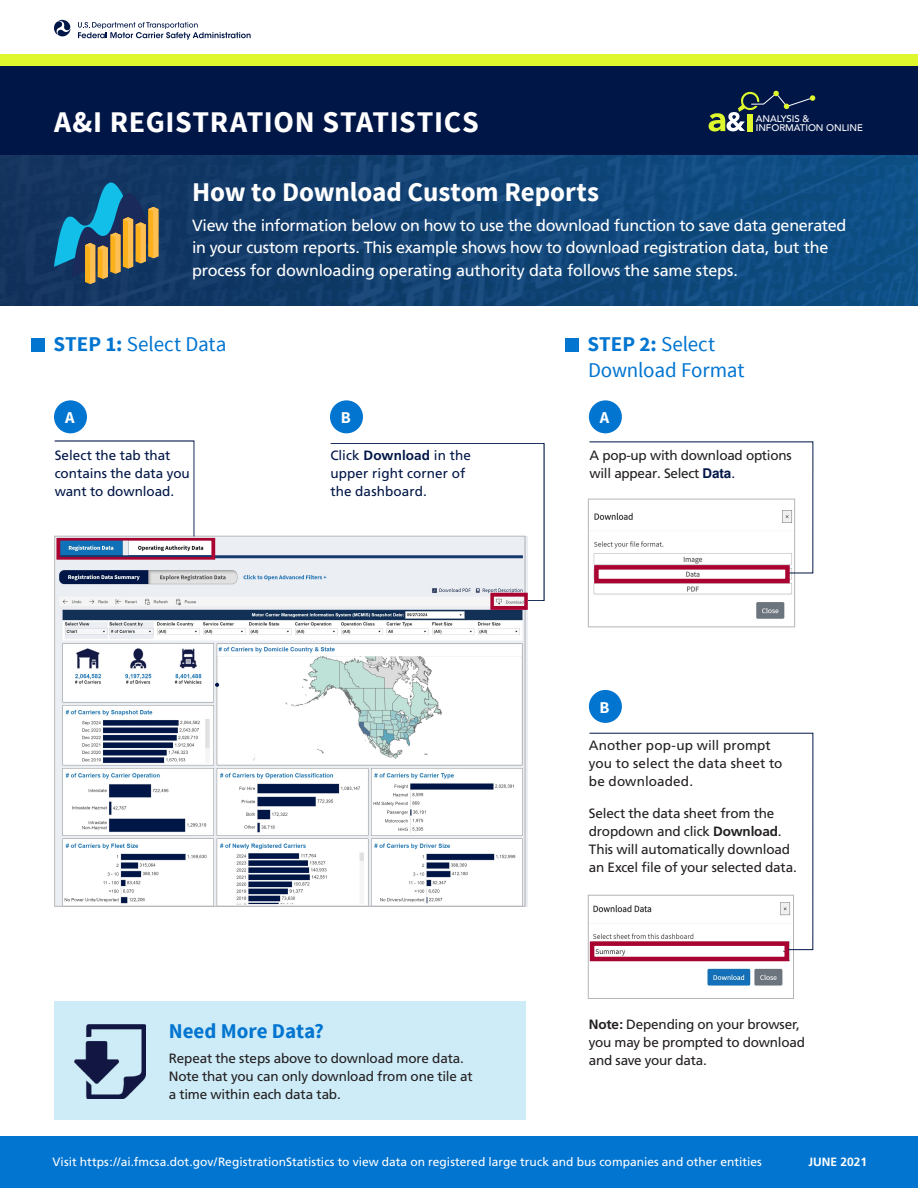
<style>
.page{position:relative;width:918px;height:1188px;background:#fff}
.page>*{position:absolute;margin:0;border:0;box-sizing:border-box;transform-origin:0 0}
.t1{font:700 30px "Source Sans Pro";letter-spacing:.02em;color:#fff}
.t2{font:700 27px "Source Sans Pro";letter-spacing:-.005em;color:#fff}
.t3{font:21px/25.2px "Source Sans Pro";letter-spacing:-.01em;color:#0275d0}
.t4{font:700 21px "Source Sans Pro";color:#0275d0}
.t5{font:700 16.5px "Source Sans Pro";color:#fff}
.t6{font:16.2px/22.5px "Frutiger";letter-spacing:-.015em;color:#fff}
.t7{font:13.5px/18px "Frutiger";letter-spacing:-.015em;color:#231f20}
.t8{font:13.5px/18px "Frutiger";color:#001647}
.t9{font:13.5px/18px "Frutiger";letter-spacing:.01em;color:#231f20}
.t10{font:12px "Frutiger";color:#fff}
.t11{font:700 12px "Frutiger";color:#fff}
.t12{font:500 9.6px "Avenir";color:#fff}
.s1{font-weight:700}
.s2{font-family:"Arial";font-weight:700;color:#001647}
.s3{color:#001647}
</style>
<div class="page">
<svg style="left:330px;top:443px;width:215px;height:158px"></svg>
<img style="left:57px;top:536px;width:471px;height:370px">
<img style="left:1px;top:154px;width:917px;height:152px">
<div style="left:0;top:1136px;width:918px;height:52px;background:#0275d0"></div>
<img style="left:593px;top:574px;width:199px;height:45px">
<div style="left:588px;top:499px;width:207px;height:128px;border:1px solid #b4b5b8"></div>
<div style="left:32px;top:338px;width:13px;height:13px;background:#0275d0"></div>
<svg style="left:215px;top:683px;width:4px;height:4px"></svg>
<svg style="left:54px;top:179px;width:104px;height:105px;background:#49696d"></svg>
<div style="left:566px;top:338px;width:13px;height:13px;background:#0275d0"></div>
<div style="left:0;top:60px;width:918px;height:94px;background:#001647"></div>
<div style="left:0;top:54px;width:918px;height:12px;background:#dff72d"></div>
<svg style="left:709px;top:91px;width:106px;height:41px"></svg>
<svg style="left:54px;top:20px;width:17px;height:17px"></svg>
<svg style="left:78px;top:22px;width:173px;height:18px"></svg>
<div style="left:54px;top:1002px;width:471px;height:118px;background:#cdecf8"></div>
<div style="left:54px;top:400px;width:33px;height:33px;background:#0275d0;border-radius:50%"></div>
<div style="left:330px;top:400px;width:33px;height:33px;background:#0275d0;border-radius:50%"></div>
<div style="left:589px;top:400px;width:33px;height:33px;background:#0275d0;border-radius:50%"></div>
<div style="left:589px;top:690px;width:33px;height:33px;background:#0275d0;border-radius:50%"></div>
<img style="left:75px;top:1024px;width:70px;height:75px">
<img style="left:590px;top:950px;width:202px;height:36px">
<div style="left:588px;top:895px;width:206px;height:104px;border:1px solid #b4b5b8"></div>
<svg style="left:589px;top:441px;width:225px;height:133px"></svg>
<svg style="left:54px;top:440px;width:141px;height:97px"></svg>
<div style="left:490px;top:593px;width:38px;height:17px;border:4px solid #a90332"></div>
<div style="left:594px;top:565px;width:196px;height:18px;border:4px solid #a90332"></div>
<div style="left:590px;top:941px;width:199px;height:20px;border:4px solid #a90332"></div>
<svg style="left:589px;top:732px;width:225px;height:218px"></svg>
<div style="left:57px;top:538px;width:158px;height:22px;border:3px solid #a90332"></div>
<p class="t1" style="left:54px;top:102px;width:427px">A&amp;I REGISTRATION STATISTICS</p>
<p class="t12" style="left:756px;top:111px;width:55px">ANALYSIS &amp;</p>
<p class="t12" style="left:756px;top:120px;width:109px">INFORMATION ONLINE</p>
<p class="t2" style="left:192px;top:175px;width:409px">How to Download Custom Reports</p>
<p class="t6" style="left:192px;top:214px;width:656px">View the information below on how to use the download function to save data generated in your custom reports. This example shows how to download registration data, but the process for downloading operating authority data follows the same steps.</p>
<p class="t3" style="left:53px;top:332px;width:174px"><span class="s1">STEP 1:</span> Select Data</p>
<p class="t3" style="left:587px;top:332px;width:159px"><span class="s1">STEP 2:</span> Select<br>Download Format</p>
<p class="t5" style="left:65px;top:407px;width:11px">A</p>
<p class="t5" style="left:341px;top:407px;width:11px">B</p>
<p class="t5" style="left:600px;top:407px;width:11px">A</p>
<p class="t8" style="left:55px;top:447px;width:137px">Select the tab that contains the data you want to download.</p>
<p class="t8" style="left:330px;top:447px;width:142px">Click <span class="s1">Download</span> in the upper right corner of the dashboard.</p>
<p class="t4" style="left:169px;top:1017px;width:157px">Need More Data?</p>
<p class="t7" style="left:169px;top:1049px;width:306px">Repeat the steps above to download more data.<br>Note that you can only download from one tile at a time within each data tab.</p>
<p class="t7" style="left:590px;top:446px;width:204px">A pop-up with download options will appear. Select <span class="s2">Data</span><span class="s3">.</span></p>
<p class="t5" style="left:600px;top:697px;width:11px">B</p>
<p class="t9" style="left:589px;top:737px;width:195px">Another pop-up will prompt you to select the data sheet to be downloaded.</p>
<p class="t7" style="left:589px;top:804px;width:209px">Select the data sheet from the dropdown and click <span class="s1">Download</span>.<br>This will automatically download an Excel file of your selected data.</p>
<p class="t7" style="left:589px;top:1015px;width:218px"><span class="s1">Note:</span> Depending on your browser, you may be prompted to download and save your data.</p>
<p class="t10" style="left:52px;top:1155px;width:711px">Visit https://ai.fmcsa.dot.gov/RegistrationStatistics to view data on registered large truck and bus companies and other entities</p>
<p class="t11" style="left:808px;top:1155px;width:60px">JUNE 2021</p>
</div>
